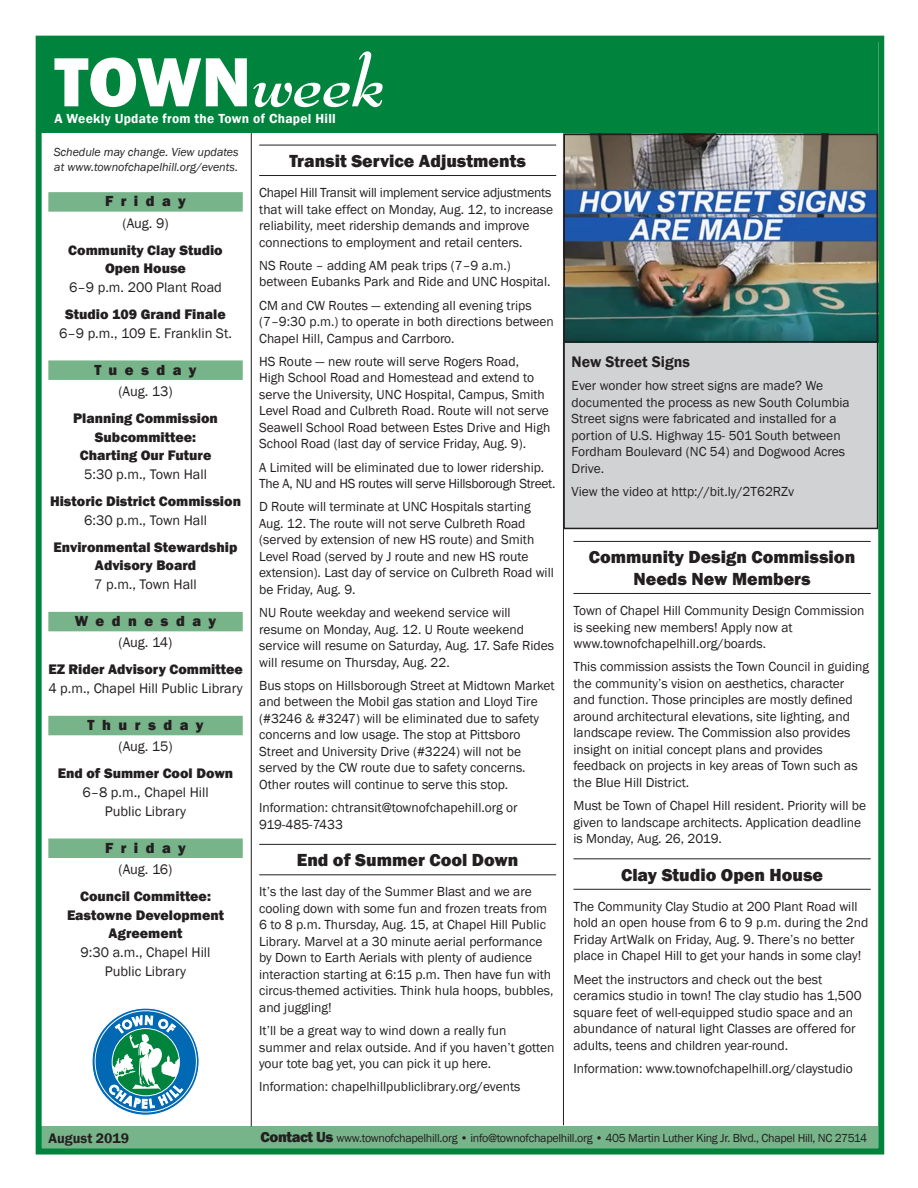
<style>
.page{position:relative;width:918px;height:1188px;background:#fff}
.page>*{position:absolute;margin:0;border:0;box-sizing:border-box;transform-origin:0 0}
.t1{font:800 72px "Franklin Gothic";color:#fff}
.t2{font:800 18px/21.6px "Franklin Gothic";color:#231f20;text-align:center}
.Feature_Title{font:600 15.75px "Franklin Gothic";color:#231f20}
.Day{font:800 15px "Franklin Gothic";letter-spacing:.5em;color:#231f20}
.Meeting_Info_Bold{font:800 14.25px/18.8px "Franklin Gothic";color:#231f20;text-align:center}
.Meeting_Info{font:14.25px/18.8px "Franklin Gothic";color:#231f20;text-align:center}
.Meeting_Info-2{font:600 14.25px "Franklin Gothic";color:#231f20}
.t3{font:13.5px/16.5px "Franklin Gothic";color:#231f20}
.t4{font:13.5px/16.5px "Franklin Gothic";letter-spacing:-.02em;color:#231f20}
.t5{font:600 13.5px "Franklin Gothic";letter-spacing:.02em;color:#fff}
.t6{font:12px "Franklin Gothic";letter-spacing:-.025em;color:#231f20}
.Meeting_Info-3{font:italic 12px/15px "Franklin Gothic";color:#231f20}
.s1{font-family:"Bernhard Modern Std";font-weight:700;font-style:italic}
.s2{font-weight:800;font-size:15px}
</style>
<div class="page">
<div style="left:41px;top:40px;width:837px;height:93px;background:#00843d"></div>
<div style="left:564px;top:134px;width:314px;height:394px;background:#d1d2d4"></div>
<hr style="left:259px;top:145px;width:297px;height:1px;background:#231f20">
<hr style="left:259px;top:175px;width:297px;height:1px;background:#231f20">
<hr style="left:259px;top:844px;width:297px;height:1px;background:#231f20">
<hr style="left:259px;top:874px;width:297px;height:1px;background:#231f20">
<hr style="left:563px;top:134px;width:1px;height:991px;background:#231f20">
<div style="left:48px;top:192px;width:195px;height:20px;background:#77b48a"></div>
<div style="left:48px;top:360px;width:195px;height:20px;background:#77b48a"></div>
<div style="left:48px;top:612px;width:195px;height:19px;background:#77b48a"></div>
<div style="left:48px;top:716px;width:195px;height:19px;background:#77b48a"></div>
<div style="left:48px;top:839px;width:195px;height:19px;background:#77b48a"></div>
<div style="left:40px;top:1126px;width:838px;height:23px;background:#77b48a"></div>
<hr style="left:573px;top:541px;width:298px;height:1px;background:#231f20">
<hr style="left:573px;top:593px;width:298px;height:1px;background:#231f20">
<hr style="left:573px;top:858px;width:298px;height:1px;background:#231f20">
<hr style="left:573px;top:889px;width:298px;height:1px;background:#231f20">
<div style="left:36px;top:36px;width:848px;height:1119px;border:6px solid #00843d"></div>
<hr style="left:251px;top:133px;width:1px;height:993px;background:#231f20">
<svg style="left:92px;top:1008px;width:107px;height:107px"></svg>
<div style="left:95px;top:1011px;width:101px;height:101px;background:#0168b3;border-radius:50%"></div>
<svg style="left:109px;top:1015px;width:74px;height:93px"></svg>
<img style="left:566px;top:137px;width:309px;height:203px">
<div style="left:563px;top:134px;width:315px;height:209px;border:2px solid #231f20"></div>
<p class="t1" style="left:54px;top:36px;width:331px">TOWN<span class="s1">week</span></p>
<p class="t5" style="left:54px;top:110px;width:283px">A Weekly Update from the Town of Chapel Hill</p>
<p class="Meeting_Info-3" style="left:54px;top:145px;width:186px">Schedule may change. View updates at www.townofchapelhill.org/events.</p>
<p class="Day" style="left:105px;top:192px;width:82px">Friday</p>
<p class="Meeting_Info" style="left:123px;top:214px;width:47px">(Aug. 9)</p>
<p class="Meeting_Info_Bold" style="left:68px;top:240px;width:156px">Community Clay Studio<br>Open House</p>
<p class="Meeting_Info" style="left:69px;top:278px;width:154px">6–9 p.m. 200 Plant Road</p>
<p class="Meeting_Info_Bold" style="left:65px;top:305px;width:162px">Studio 109 Grand Finale</p>
<p class="Meeting_Info" style="left:59px;top:324px;width:174px">6–9 p.m., 109 E. Franklin St.</p>
<p class="Day" style="left:94px;top:360px;width:104px">Tuesday</p>
<p class="Meeting_Info" style="left:118px;top:382px;width:56px">(Aug. 13)</p>
<p class="Meeting_Info_Bold" style="left:73px;top:409px;width:146px">Planning Commission<br>Subcommittee:<br>Charting Our Future</p>
<p class="Meeting_Info" style="left:84px;top:465px;width:124px">5:30 p.m., Town Hall</p>
<p class="Meeting_Info_Bold" style="left:50px;top:492px;width:193px">Historic District Commission</p>
<p class="Meeting_Info" style="left:84px;top:511px;width:124px">6:30 p.m., Town Hall</p>
<p class="Meeting_Info_Bold" style="left:54px;top:537px;width:185px">Environmental Stewardship<br>Advisory Board</p>
<p class="Meeting_Info" style="left:94px;top:575px;width:104px">7 p.m., Town Hall</p>
<p class="Day" style="left:75px;top:611px;width:143px">Wednesday</p>
<p class="Meeting_Info" style="left:119px;top:634px;width:55px">(Aug. 14)</p>
<p class="Meeting_Info_Bold" style="left:48px;top:660px;width:196px">EZ Rider Advisory Committee</p>
<p class="Meeting_Info" style="left:48px;top:679px;width:196px">4 p.m., Chapel Hill Public Library</p>
<p class="Day" style="left:88px;top:715px;width:118px">Thursday</p>
<p class="Meeting_Info" style="left:119px;top:738px;width:56px">(Aug. 15)</p>
<p class="Meeting_Info_Bold" style="left:58px;top:764px;width:177px">End of Summer Cool Down</p>
<p class="Meeting_Info" style="left:82px;top:783px;width:128px">6–8 p.m., Chapel Hill<br>Public Library</p>
<p class="Day" style="left:105px;top:838px;width:82px">Friday</p>
<p class="Meeting_Info" style="left:119px;top:860px;width:55px">(Aug. 16)</p>
<p class="Meeting_Info_Bold" style="left:67px;top:887px;width:159px">Council Committee:<br>Eastowne Development<br>Agreement</p>
<p class="Meeting_Info" style="left:81px;top:943px;width:131px">9:30 a.m., Chapel Hill<br>Public Library</p>
<p class="t2" style="left:289px;top:150px;width:238px">Transit Service Adjustments</p>
<p class="t3" style="left:259px;top:185px;width:296px">Chapel Hill Transit will implement service adjustments that will take effect on Monday, Aug. 12, to increase reliability, meet ridership demands and improve connections to employment and retail centers.</p>
<p class="t3" style="left:259px;top:257px;width:293px">NS Route – adding AM peak trips (7–9 a.m.) between Eubanks Park and Ride and UNC Hospital.</p>
<p class="t3" style="left:259px;top:297px;width:296px">CM and CW Routes — extending all evening trips (7–9:30 p.m.) to operate in both directions between<br>Chapel Hill, Campus and Carrboro.</p>
<p class="t3" style="left:259px;top:353px;width:293px">HS Route — new route will serve Rogers Road,<br>High School Road and Homestead and extend to serve the University, UNC Hospital, Campus, Smith Level Road and Culbreth Road. Route will not serve Seawell School Road between Estes Drive and High School Road (last day of service Friday, Aug. 9).</p>
<p class="t4" style="left:259px;top:459px;width:298px">A Limited will be eliminated due to lower ridership.<br>The A, NU and HS routes will serve Hillsborough Street.</p>
<p class="t3" style="left:259px;top:499px;width:296px">D Route will terminate at UNC Hospitals starting Aug. 12. The route will not serve Culbreth Road (served by extension of new HS route) and Smith Level Road (served by J route and new HS route extension). Last day of service on Culbreth Road will be Friday, Aug. 9.</p>
<p class="t3" style="left:259px;top:605px;width:296px">NU Route weekday and weekend service will resume on Monday, Aug. 12. U Route weekend service will resume on Saturday, Aug. 17. Safe Rides will resume on Thursday, Aug. 22.</p>
<p class="t3" style="left:259px;top:677px;width:297px">Bus stops on Hillsborough Street at Midtown Market and between the Mobil gas station and Lloyd Tire (#3246 &amp; #3247) will be eliminated due to safety concerns and low usage. The stop at Pittsboro Street and University Drive (#3224) will not be served by the CW route due to safety concerns.<br>Other routes will continue to serve this stop.</p>
<p class="t3" style="left:259px;top:800px;width:260px">Information: chtransit@townofchapehill.org or<br>919-485-7433</p>
<p class="t2" style="left:297px;top:849px;width:223px">End of Summer Cool Down</p>
<p class="t3" style="left:259px;top:884px;width:296px">It’s the last day of the Summer Blast and we are cooling down with some fun and frozen treats from 6 to 8 p.m. Thursday, Aug. 15, at Chapel Hill Public Library. Marvel at a 30 minute aerial performance by Down to Earth Aerials with plenty of audience interaction starting at 6:15 p.m. Then have fun with circus-themed activities. Think hula hoops, bubbles, and juggling!</p>
<p class="t3" style="left:259px;top:1023px;width:297px">It’ll be a great way to wind down a really fun summer and relax outside. And if you haven’t gotten your tote bag yet, you can pick it up here.</p>
<p class="t3" style="left:259px;top:1079px;width:263px">Information: chapelhillpubliclibrary.org/events</p>
<p class="Feature_Title" style="left:572px;top:352px;width:120px">New Street Signs</p>
<p class="t3" style="left:572px;top:378px;width:280px">Ever wonder how street signs are made? We documented the process as new South Columbia Street signs were fabricated and installed for a portion of U.S. Highway 15- 501 South between Fordham Boulevard (NC 54) and Dogwood Acres Drive.</p>
<p class="t3" style="left:572px;top:484px;width:224px">View the video at http://bit.ly/2T62RZv</p>
<p class="t2" style="left:589px;top:547px;width:268px">Community Design Commission<br>Needs New Members</p>
<p class="t3" style="left:573px;top:603px;width:292px">Town of Chapel Hill Community Design Commission is seeking new members! Apply now at www.townofchapelhill.org/boards.</p>
<p class="t3" style="left:573px;top:659px;width:297px">This commission assists the Town Council in guiding the community’s vision on aesthetics, character and function. Those principles are mostly defined around architectural elevations, site lighting, and landscape review. The Commission also provides insight on initial concept plans and provides feedback on projects in key areas of Town such as the Blue Hill District.</p>
<p class="t3" style="left:573px;top:798px;width:294px">Must be Town of Chapel Hill resident. Priority will be given to landscape architects. Application deadline is Monday, Aug. 26, 2019.</p>
<p class="t2" style="left:621px;top:864px;width:204px">Clay Studio Open House</p>
<p class="t3" style="left:573px;top:898px;width:296px">The Community Clay Studio at 200 Plant Road will hold an open house from 6 to 9 p.m. during the 2nd Friday ArtWalk on Friday, Aug. 9. There’s no better place in Chapel Hill to get your hands in some clay!</p>
<p class="t3" style="left:573px;top:971px;width:290px">Meet the instructors and check out the best ceramics studio in town! The clay studio has 1,500 square feet of well-equipped studio space and an abundance of natural light Classes are offered for adults, teens and children year-round.</p>
<p class="t3" style="left:573px;top:1060px;width:281px">Information: www.townofchapelhill.org/claystudio</p>
<p class="Meeting_Info-2" style="left:49px;top:1130px;width:82px">August 2019</p>
<p class="t6" style="left:260px;top:1131px;width:608px"><span class="s2">Contact Us</span> www.townofchapelhill.org • info@townofchapelhill.org • 405 Martin Luther King Jr. Blvd., Chapel Hill, NC 27514</p>
</div>
